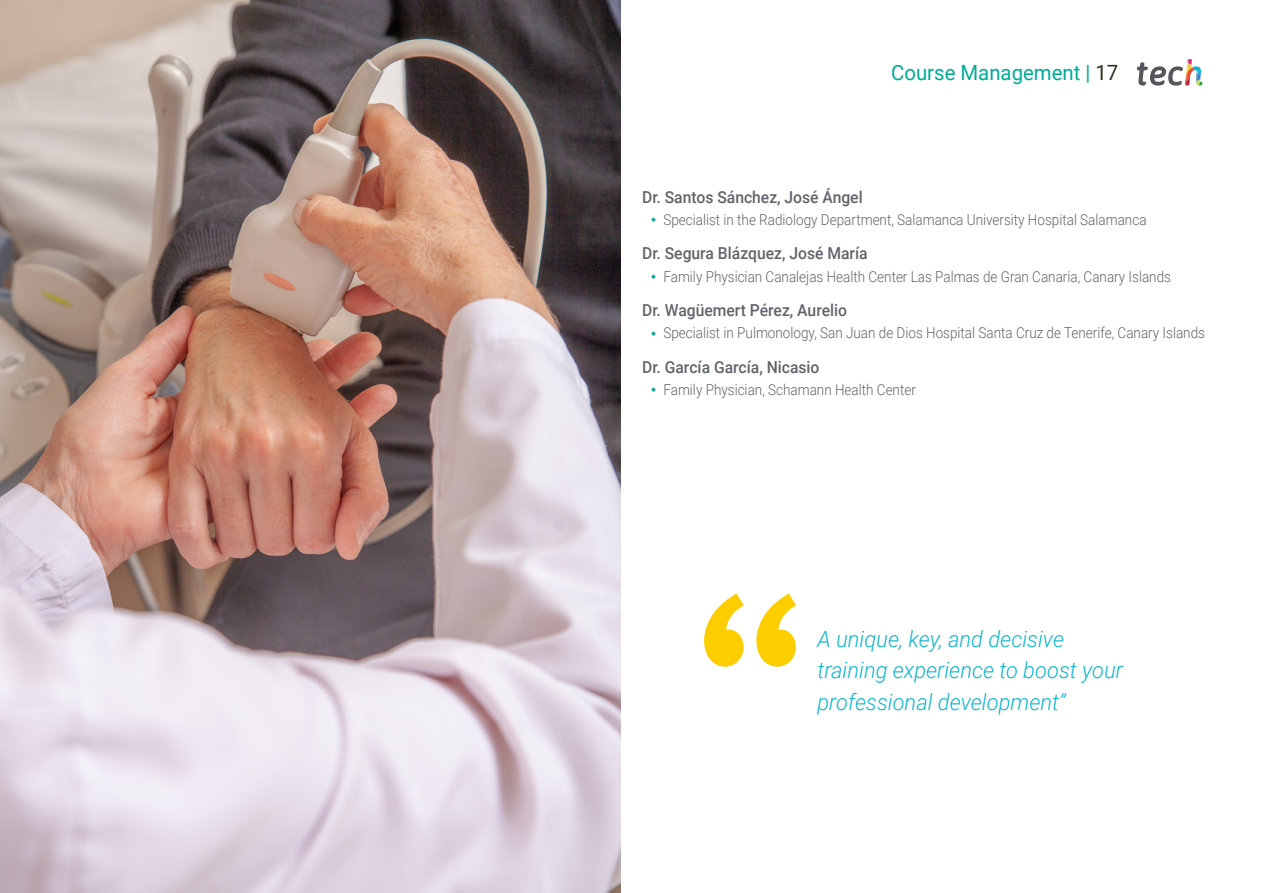
<style>
.page{position:relative;width:1263px;height:893px;background:#fff}
.page>*{position:absolute;margin:0;border:0;box-sizing:border-box;transform-origin:0 0}
.t1{font:italic 300 22.5px/31.5px "Roboto";color:#0fb6cf}
.t2{font:21px "Roboto";color:#00aa97}
.t3{font:500 16.5px "Roboto";color:#61646a;scale:.95 1}
.t4{font:300 15px "Roboto";color:#61646a;scale:.9 1}
.s1{color:#312e20}
.s2{color:#fcfeff}
</style>
<div class="page">
<svg style="left:1137px;top:59px;width:65px;height:27px"></svg>
<img style="left:0;top:0;width:621px;height:893px">
<svg style="left:704px;top:593px;width:92px;height:74px"></svg>
<h2 class="t2" style="left:891px;top:57px;width:230px">Course Management | <span class="s1">17</span> <span class="s2">3</span></h2>
<p class="t3" style="left:642px;top:185px;width:234px">Dr. Santos Sánchez, José Ángel</p>
<p class="t4" style="left:663px;top:209px;width:538px">Specialist in the Radiology Department, Salamanca University Hospital Salamanca</p>
<p class="t3" style="left:642px;top:242px;width:239px">Dr. Segura Blázquez, José María</p>
<p class="t4" style="left:663px;top:266px;width:566px">Family Physician Canalejas Health Center Las Palmas de Gran Canaria, Canary Islands</p>
<p class="t3" style="left:642px;top:298px;width:217px">Dr. Wagüemert Pérez, Aurelio</p>
<p class="t4" style="left:663px;top:322px;width:603px">Specialist in Pulmonology, San Juan de Dios Hospital Santa Cruz de Tenerife, Canary Islands</p>
<p class="t3" style="left:642px;top:355px;width:188px">Dr. García García, Nicasio</p>
<p class="t4" style="left:663px;top:379px;width:282px">Family Physician, Schamann Health Center</p>
<h1 class="t1" style="left:817px;top:622px;width:307px">A unique, key, and decisive training experience to boost your professional development”</h1>
</div>
